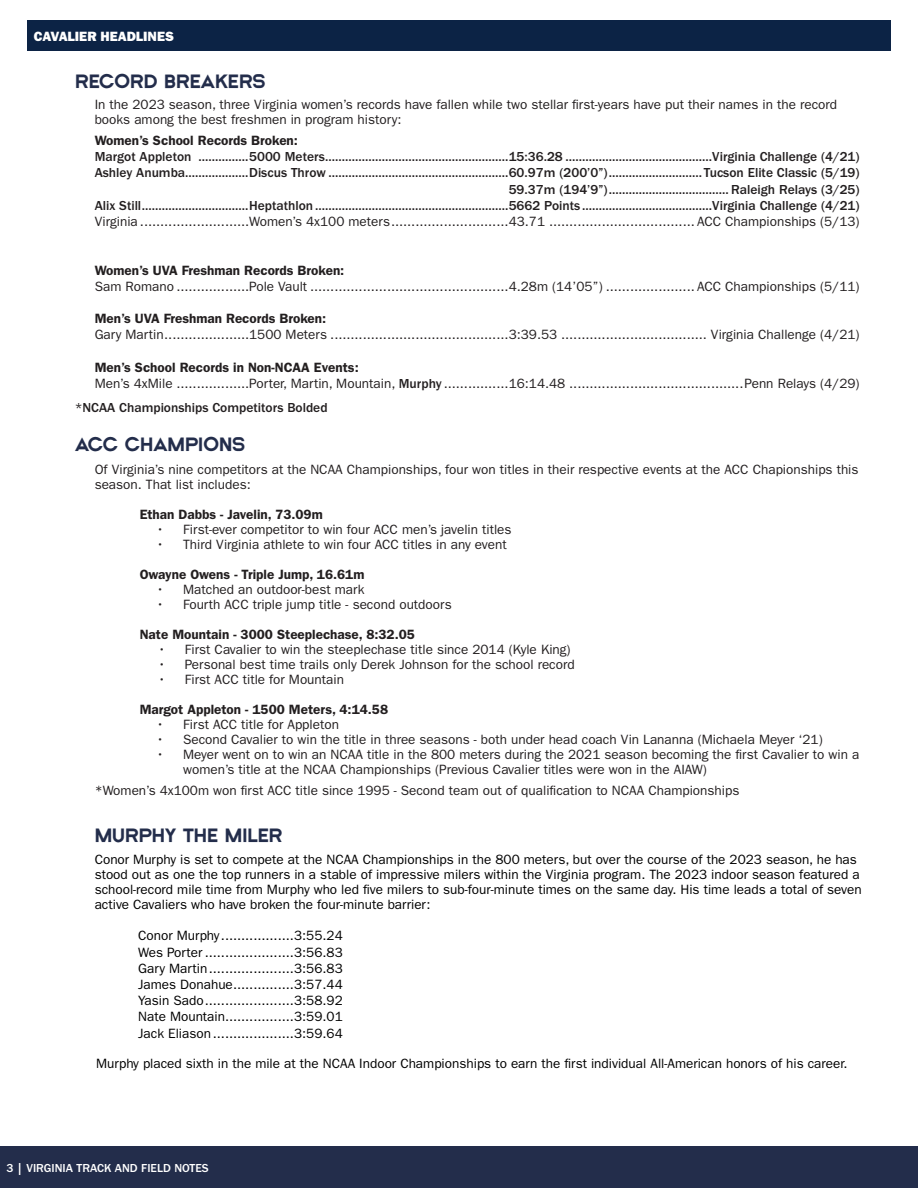
<style>
.page{position:relative;width:918px;height:1188px;background:#fff}
.page>*{position:absolute;margin:0;border:0;box-sizing:border-box;transform-origin:0 0}
.t1{font:19.5px "Cavalier";color:#232d4b}
.t2{font:13.5px/15px "ITC Franklin Gothic Std";color:#231f20}
.t3{font:13.5px/15px "ITC Franklin Gothic Std";color:#000}
.t4{font:500 13.5px "ITC Franklin Gothic Std";color:#231f20}
.t5{font:600 13.5px "ITC Franklin Gothic Std";color:#231f20}
.t6{font:13.5px "ITC Franklin Gothic Std Hvy";color:#fff}
.t7{font:500 12px "ITC Franklin Gothic Std";color:#fff}
.s1{font-weight:500}
</style>
<div class="page">
<div style="left:0;top:1146px;width:918px;height:42px;background:#232d4b"></div>
<div style="left:27px;top:21px;width:864px;height:30px;background:#0c2345"></div>
<p class="t6" style="left:34px;top:28px;width:142px">CAVALIER HEADLINES</p>
<p class="t1" style="left:75px;top:74px;width:192px">RECORD BREAKERS</p>
<p class="t2" style="left:95px;top:97px;width:744px">In the 2023 season, three Virginia women’s records have fallen while two stellar first-years have put their names in the record books among the best freshmen in program history:</p>
<p class="t5" style="left:95px;top:132px;width:205px">Women’s School Records Broken:</p>
<p class="t4" style="left:95px;top:149px;width:767px">Margot Appleton ...............5000 Meters.......................................................15:36.28 ............................................Virginia Challenge (4/21)</p>
<p class="t4" style="left:95px;top:165px;width:767px">Ashley Anumba...................Discus Throw ......................................................60.97m (200’0”)............................ Tucson Elite Classic (5/19)</p>
<p class="t4" style="left:509px;top:182px;width:353px">59.37m (194’9”).................................... Raleigh Relays (3/25)</p>
<p class="t4" style="left:95px;top:198px;width:767px">Alix Still................................Heptathlon ..........................................................5662 Points .......................................Virginia Challenge (4/21)</p>
<p class="t2" style="left:95px;top:214px;width:767px">Virginia ...........................Women’s 4x100 meters.............................43.71 .................................... ACC Championships (5/13)</p>
<p class="t5" style="left:95px;top:262px;width:251px">Women’s UVA Freshman Records Broken:</p>
<p class="t2" style="left:95px;top:279px;width:767px">Sam Romano ..................Pole Vault .................................................4.28m (14’05”) ...................... ACC Championships (5/11)</p>
<p class="t5" style="left:95px;top:311px;width:233px">Men’s UVA Freshman Records Broken:</p>
<p class="t2" style="left:95px;top:327px;width:767px">Gary Martin.....................1500 Meters ............................................3:39.53 .................................... Virginia Challenge (4/21)</p>
<p class="t5" style="left:95px;top:359px;width:266px">Men’s School Records in Non-NCAA Events:</p>
<p class="t2" style="left:95px;top:376px;width:767px">Men’s 4xMile ..................Porter, Martin, Mountain, <span class="s1">Murphy</span> ................16:14.48 ...........................................Penn Relays (4/29)</p>
<p class="t4" style="left:75px;top:400px;width:254px">*NCAA Championships Competitors Bolded</p>
<p class="t1" style="left:75px;top:437px;width:16px">ACC</p>
<p class="t1" style="left:125px;top:437px;width:122px">CHAMPIONS</p>
<p class="t2" style="left:95px;top:462px;width:765px">Of Virginia’s nine competitors at the NCAA Championships, four won titles in their respective events at the ACC Chapionships this season. That list includes:</p>
<p class="t5" style="left:140px;top:506px;width:185px">Ethan Dabbs - Javelin, 73.09m</p>
<p class="t2" style="left:156px;top:522px;width:357px">• First-ever competitor to win four ACC men’s javelin titles</p>
<p class="t2" style="left:156px;top:537px;width:352px">• Third Virginia athlete to win four ACC titles in any event</p>
<p class="t5" style="left:140px;top:566px;width:226px">Owayne Owens - Triple Jump, 16.61m</p>
<p class="t2" style="left:156px;top:582px;width:210px">• Matched an outdoor-best mark</p>
<p class="t2" style="left:156px;top:597px;width:297px">• Fourth ACC triple jump title - second outdoors</p>
<p class="t5" style="left:140px;top:626px;width:277px">Nate Mountain - 3000 Steeplechase, 8:32.05</p>
<p class="t2" style="left:158px;top:642px;width:415px">• First Cavalier to win the steeplechase title since 2014 (Kyle King)</p>
<p class="t2" style="left:158px;top:657px;width:419px">• Personal best time trails only Derek Johnson for the school record</p>
<p class="t2" style="left:158px;top:672px;width:188px">• First ACC title for Mountain</p>
<p class="t5" style="left:140px;top:701px;width:250px">Margot Appleton - 1500 Meters, 4:14.58</p>
<p class="t2" style="left:156px;top:717px;width:184px">• First ACC title for Appleton</p>
<p class="t2" style="left:156px;top:732px;width:668px">• Second Cavalier to win the title in three seasons - both under head coach Vin Lananna (Michaela Meyer ‘21)</p>
<p class="t2" style="left:183px;top:747px;width:678px;text-indent:-27px">• Meyer went on to win an NCAA title in the 800 meters during the 2021 season becoming the first Cavalier to win a women’s title at the NCAA Championships (Previous Cavalier titles were won in the AIAW)</p>
<p class="t2" style="left:95px;top:783px;width:646px">*Women’s 4x100m won first ACC title since 1995 - Second team out of qualification to NCAA Championships</p>
<p class="t1" style="left:95px;top:827px;width:45px">MURPH</p>
<p class="t1" style="left:165px;top:827px;width:117px">Y THE MILER</p>
<p class="t3" style="left:95px;top:852px;width:769px">Conor Murphy is set to compete at the NCAA Championships in the 800 meters, but over the course of the 2023 season, he has stood out as one the top runners in a stable of impressive milers within the Virginia program. The 2023 indoor season featured a school-record mile time from Murphy who led five milers to sub-four-minute times on the same day. His time leads a total of seven active Cavaliers who have broken the four-minute barrier:</p>
<p class="t3" style="left:138px;top:928px;width:206px">Conor Murphy..................3:55.24</p>
<p class="t3" style="left:138px;top:945px;width:206px">Wes Porter ......................3:56.83</p>
<p class="t3" style="left:138px;top:961px;width:206px">Gary Martin.....................3:56.83</p>
<p class="t3" style="left:138px;top:977px;width:206px">James Donahue...............3:57.44</p>
<p class="t3" style="left:138px;top:993px;width:206px">Yasin Sado......................3:58.92</p>
<p class="t3" style="left:138px;top:1009px;width:206px">Nate Mountain.................3:59.01</p>
<p class="t3" style="left:138px;top:1026px;width:206px">Jack Eliason....................3:59.64</p>
<p class="t3" style="left:96px;top:1056px;width:753px">Murphy placed sixth in the mile at the NCAA Indoor Championships to earn the first individual All-American honors of his career.</p>
<p class="t7" style="left:6px;top:1161px;width:204px">3 | VIRGINIA TRACK AND FIELD NOTES</p>
</div>
